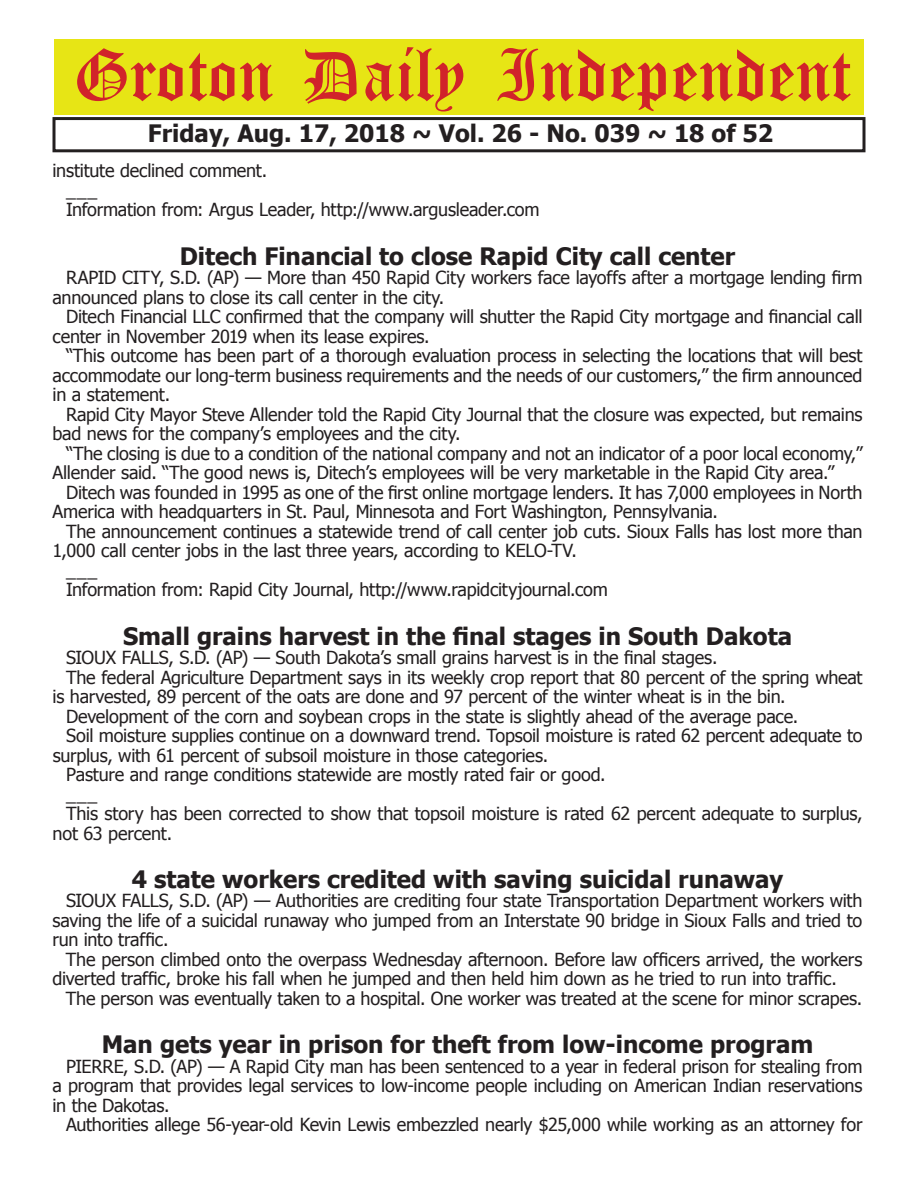
<style>
.page{position:relative;width:918px;height:1188px;background:#fff}
.page>*{position:absolute;margin:0;border:0;box-sizing:border-box;transform-origin:0 0}
.t1{font:54px "Old English Five";color:#d1232a}
.t2{font:700 24px "Tahoma";color:#231f20}
.t3{font:18px/19.5px "Tahoma";letter-spacing:-.01em;color:#231f20}
</style>
<div class="page">
<div style="left:52px;top:117px;width:814px;height:35px;border:3px solid #231f20"></div>
<div style="left:54px;top:40px;width:810px;height:75px;background:#e7e515"></div>
<h1 class="t1" style="left:73px;top:50px;width:779px">Groton Daily Independent</h1>
<h2 class="t2" style="left:148px;top:116px;width:627px">Friday, Aug. 17, 2018 ~ Vol. 26 - No. 039 ~ 18 of 52</h2>
<p class="t3" style="left:66px;top:160px;width:475px;text-indent:-14px">institute declined comment.<br>___<br>Information from: Argus Leader, http://www.argusleader.com</p>
<h2 class="t2" style="left:180px;top:239px;width:557px">Ditech Financial to close Rapid City call center</h2>
<p class="t3" style="left:53px;top:267px;width:811px;text-indent:13px">RAPID CITY, S.D. (AP) — More than 450 Rapid City workers face layoffs after a mortgage lending firm announced plans to close its call center in the city.</p>
<p class="t3" style="left:53px;top:306px;width:812px;text-indent:14px">Ditech Financial LLC confirmed that the company will shutter the Rapid City mortgage and financial call center in November 2019 when its lease expires.</p>
<p class="t3" style="left:53px;top:345px;width:812px;text-align:justify;text-indent:13px">“This outcome has been part of a thorough evaluation process in selecting the locations that will best accommodate our long-term business requirements and the needs of our customers,” the firm announced in a statement.</p>
<p class="t3" style="left:53px;top:404px;width:812px;text-indent:14px">Rapid City Mayor Steve Allender told the Rapid City Journal that the closure was expected, but remains bad news for the company’s employees and the city.</p>
<p class="t3" style="left:53px;top:443px;width:811px;text-indent:13px">“The closing is due to a condition of the national company and not an indicator of a poor local economy,”<br>Allender said. “The good news is, Ditech’s employees will be very marketable in the Rapid City area.”</p>
<p class="t3" style="left:53px;top:482px;width:811px;text-indent:14px">Ditech was founded in 1995 as one of the first online mortgage lenders. It has 7,000 employees in North<br>America with headquarters in St. Paul, Minnesota and Fort Washington, Pennsylvania.</p>
<p class="t3" style="left:66px;top:521px;width:798px">The announcement continues a statewide trend of call center job cuts. Sioux Falls has lost more than</p>
<p class="t3" style="left:53px;top:540px;width:526px">1,000 call center jobs in the last three years, according to KELO-TV.</p>
<p class="t3" style="left:66px;top:560px;width:33px">___</p>
<p class="t3" style="left:66px;top:579px;width:543px">Information from: Rapid City Journal, http://www.rapidcityjournal.com</p>
<h2 class="t2" style="left:123px;top:619px;width:671px">Small grains harvest in the final stages in South Dakota</h2>
<p class="t3" style="left:66px;top:647px;width:653px">SIOUX FALLS, S.D. (AP) — South Dakota’s small grains harvest is in the final stages.</p>
<p class="t3" style="left:66px;top:666px;width:798px">The federal Agriculture Department says in its weekly crop report that 80 percent of the spring wheat</p>
<p class="t3" style="left:53px;top:686px;width:735px">is harvested, 89 percent of the oats are done and 97 percent of the winter wheat is in the bin.</p>
<p class="t3" style="left:66px;top:705px;width:734px">Development of the corn and soybean crops in the state is slightly ahead of the average pace.</p>
<p class="t3" style="left:66px;top:725px;width:798px">Soil moisture supplies continue on a downward trend. Topsoil moisture is rated 62 percent adequate to</p>
<p class="t3" style="left:53px;top:744px;width:497px">surplus, with 61 percent of subsoil moisture in those categories.</p>
<p class="t3" style="left:66px;top:764px;width:541px">Pasture and range conditions statewide are mostly rated fair or good.</p>
<p class="t3" style="left:66px;top:783px;width:33px">___</p>
<p class="t3" style="left:66px;top:803px;width:798px">This story has been corrected to show that topsoil moisture is rated 62 percent adequate to surplus,</p>
<p class="t3" style="left:53px;top:822px;width:121px">not 63 percent.</p>
<h2 class="t2" style="left:132px;top:862px;width:653px">4 state workers credited with saving suicidal runaway</h2>
<p class="t3" style="left:52px;top:890px;width:812px;text-align:justify;text-indent:14px">SIOUX FALLS, S.D. (AP) — Authorities are crediting four state Transportation Department workers with saving the life of a suicidal runaway who jumped from an Interstate 90 bridge in Sioux Falls and tried to run into traffic.</p>
<p class="t3" style="left:52px;top:949px;width:811px;text-indent:14px">The person climbed onto the overpass Wednesday afternoon. Before law officers arrived, the workers diverted traffic, broke his fall when he jumped and then held him down as he tried to run into traffic.</p>
<p class="t3" style="left:66px;top:988px;width:798px">The person was eventually taken to a hospital. One worker was treated at the scene for minor scrapes.</p>
<h2 class="t2" style="left:102px;top:1028px;width:713px">Man gets year in prison for theft from low-income program</h2>
<p class="t3" style="left:52px;top:1056px;width:812px;text-align:justify;text-indent:14px">PIERRE, S.D. (AP) — A Rapid City man has been sentenced to a year in federal prison for stealing from a program that provides legal services to low-income people including on American Indian reservations in the Dakotas.</p>
<p class="t3" style="left:66px;top:1114px;width:798px">Authorities allege 56-year-old Kevin Lewis embezzled nearly $25,000 while working as an attorney for</p>
</div>
